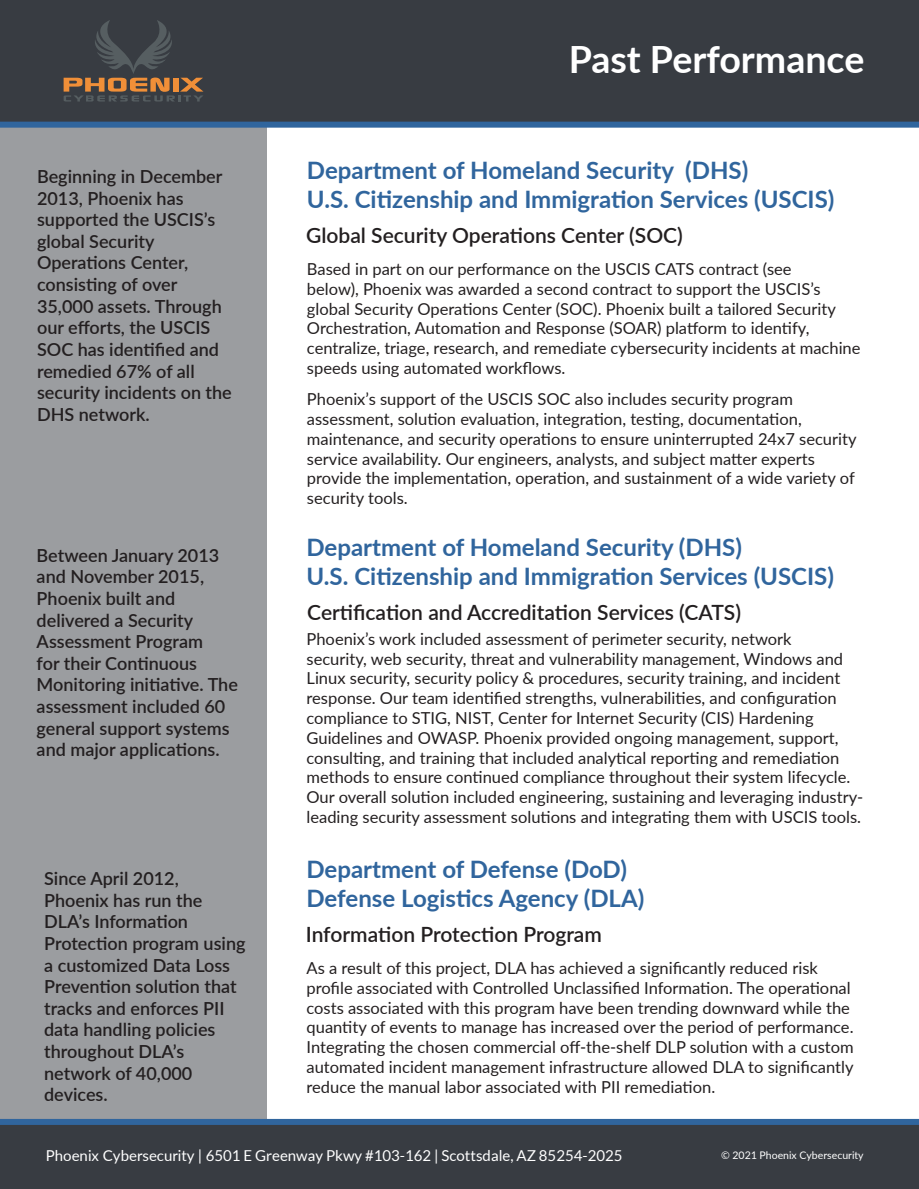
<style>
.page{position:relative;width:919px;height:1189px;background:#fff}
.page>*{position:absolute;margin:0;border:0;box-sizing:border-box;transform-origin:0 0}
.t1{font:700 37.5px "Lato";color:#fff}
.t2{font:700 24px/28.8px "Lato";color:#30659d}
.t3{font:600 21px "Lato";color:#231f20}
.t4{font:600 18px/21.6px "Lato";color:#231f20}
.t5{font:16.5px/19.8px "Lato";color:#231f20}
.t6{font:15px "Lato";color:#fff}
.t7{font:10.5px "Lato";color:#fff}
.s1{font-family:"Open Sans"}
</style>
<div class="page">
<div style="left:0;top:97px;width:267px;height:1046px;background:#9b9da0"></div>
<div style="left:0;top:1124px;width:918px;height:64px;background:#383c42"></div>
<div style="left:0;top:0;width:918px;height:125px;background:#383c42"></div>
<div style="left:0;top:1118px;width:918px;height:6px;background:#30659d"></div>
<div style="left:0;top:122px;width:918px;height:6px;background:#30659d"></div>
<svg style="left:64px;top:20px;width:139px;height:81px"></svg>
<p class="t4" style="left:37px;top:165px;width:196px">Beginning in December<br>2013, Phoenix has supported the USCIS’s global Security<br>Operations Center, consisting of over<br>35,000 assets. Through our efforts, the USCIS<br>SOC has identified and remedied 67% of all security incidents on the<br>DHS network.</p>
<p class="t4" style="left:37px;top:543px;width:203px">Between January 2013 and November 2015,<br>Phoenix built and delivered a Security<br>Assessment Program<br>for their Continuous<br>Monitoring initiative. The assessment included 60 general support systems and major applications.</p>
<p class="t4" style="left:44px;top:866px;width:203px">Since April 2012,<br>Phoenix has run the<br>DLA’s Information<br>Protection program using a customized Data Loss<br>Prevention solution that tracks and enforces PII data handling policies throughout DLA’s network of 40,000 devices.</p>
<h1 class="t1" style="left:568px;top:32px;width:297px">Past Performance</h1>
<h2 class="t2" style="left:307px;top:154px;width:528px">Department of Homeland Security (DHS)<br>U.S. Citizenship and Immigration Services (USCIS)</h2>
<p class="t3" style="left:306px;top:220px;width:378px">Global Security Operations Center (SOC)</p>
<p class="t5" style="left:307px;top:258px;width:555px">Based in part on our performance on the USCIS CATS contract (see<br>below), Phoenix was awarded a second contract to support the USCIS’s global Security Operations Center (SOC). Phoenix built a tailored Security Orchestration, Automation and Response (SOAR) platform to identify, centralize, triage, research, and remediate cybersecurity incidents at machine speeds using automated workflows.</p>
<p class="t5" style="left:307px;top:388px;width:551px">Phoenix’s support of the USCIS SOC also includes security program assessment, solution evaluation, integration, testing, documentation, maintenance, and security operations to ensure uninterrupted 24x7 security service availability. Our engineers, analysts, and subject matter experts provide the implementation, operation, and sustainment of a wide variety of security tools.</p>
<h2 class="t2" style="left:306px;top:531px;width:528px">Department of Homeland Security (DHS)<br>U.S. Citizenship and Immigration Services (USCIS)</h2>
<p class="t3" style="left:307px;top:597px;width:435px">Certification and Accreditation Services (CATS)</p>
<p class="t5" style="left:306px;top:628px;width:558px">Phoenix’s work included assessment of perimeter security, network<br>security, web security, threat and vulnerability management, Windows and Linux security, security policy &amp; procedures, security training, and incident response. Our team identified strengths, vulnerabilities, and configuration compliance to STIG, NIST, Center for Internet Security (CIS) Hardening Guidelines and OWASP. Phoenix provided ongoing management, support, consulting, and training that included analytical reporting and remediation methods to ensure continued compliance throughout their system lifecycle.<br>Our overall solution included engineering, sustaining and leveraging industry&shy;leading security assessment solutions and integrating them with USCIS tools.</p>
<h2 class="t2" style="left:306px;top:853px;width:339px">Department of Defense (DoD)<br>Defense Logistics Agency (DLA)</h2>
<p class="t3" style="left:305px;top:918px;width:297px">Information Protection Program</p>
<p class="t5" style="left:306px;top:957px;width:548px">As a result of this project, DLA has achieved a significantly reduced risk profile associated with Controlled Unclassified Information. The operational costs associated with this program have been trending downward while the quantity of events to manage has increased over the period of performance.<br>Integrating the chosen commercial off-the-shelf DLP solution with a custom automated incident management infrastructure allowed DLA to significantly reduce the manual labor associated with PII remediation.</p>
<p class="t6" style="left:46px;top:1144px;width:578px">Phoenix Cybersecurity | 6501 E Greenway Pkwy #103-162 | Scottsdale, AZ 85254-2025</p>
<p class="t7" style="left:720px;top:1147px;width:144px"><span class="s1">©</span> 2021 Phoenix Cybersecurity</p>
</div>
